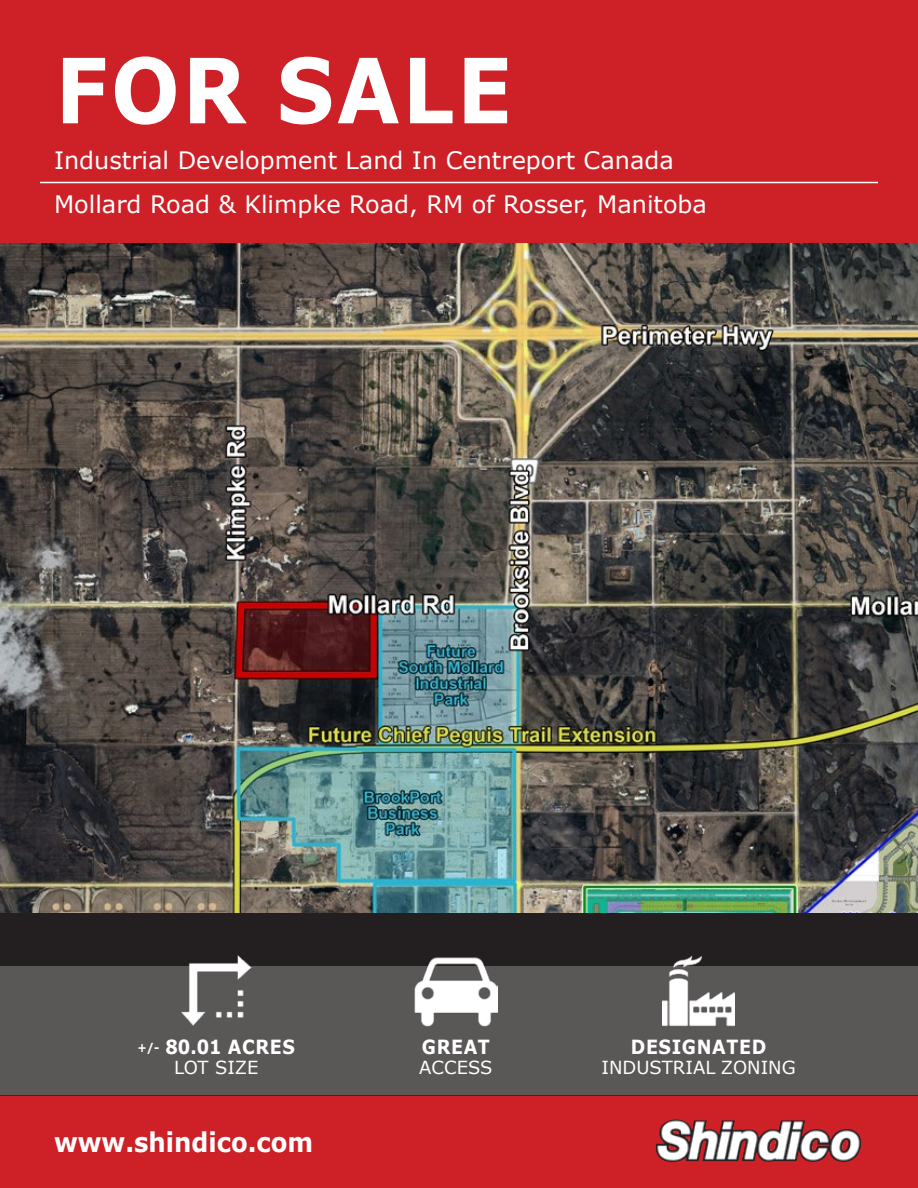
<style>
.page{position:relative;width:918px;height:1188px;background:#fff}
.page>*{position:absolute;margin:0;border:0;box-sizing:border-box;transform-origin:0 0}
.t1{font:700 90px "Verdana";letter-spacing:.035em;color:#fff;scale:.9 1}
.t2{font:700 27px "Verdana";color:#fff;scale:.9 1}
.t3{font:24px/44.5px "Verdana";color:#fff}
.t4{font:700 19.5px "Verdana";letter-spacing:.035em;color:#fff;scale:.9 1}
.t5{font:18px "Verdana";color:#fff}
.s1{font-size:12px}
</style>
<div class="page">
<div style="left:0;top:0;width:918px;height:243px;background:#cd2027"></div>
<hr style="left:40px;top:182px;width:838px;height:1px;background:#fff">
<div style="left:0;top:1096px;width:918px;height:92px;background:#cd2027"></div>
<img style="left:655px;top:1120px;width:207px;height:42px">
<div style="left:0;top:913px;width:918px;height:53px;background:#231f20"></div>
<div style="left:0;top:966px;width:918px;height:130px;background:#5a5757"></div>
<img style="left:414px;top:957px;width:84px;height:70px">
<img style="left:0;top:243px;width:918px;height:670px">
<img style="left:662px;top:956px;width:73px;height:71px">
<img style="left:180px;top:955px;width:73px;height:72px">
<h1 class="t1" style="left:55px;top:27px;width:509px">FOR SALE</h1>
<p class="t3" style="left:54px;top:138px;width:654px">Industrial Development Land In Centreport Canada<br>Mollard Road &amp; Klimpke Road, RM of Rosser, Manitoba</p>
<p class="t4" style="left:137px;top:1033px;width:177px"><span class="s1">+/-</span> 80.01 ACRES</p>
<p class="t5" style="left:174px;top:1055px;width:86px">LOT SIZE</p>
<p class="t2" style="left:54px;top:1123px;width:289px">www.shindico.com</p>
<p class="t4" style="left:422px;top:1033px;width:77px">GREAT</p>
<p class="t5" style="left:419px;top:1055px;width:75px">ACCESS</p>
<p class="t4" style="left:631px;top:1033px;width:152px">DESIGNATED</p>
<p class="t5" style="left:601px;top:1055px;width:196px">INDUSTRIAL ZONING</p>
</div>
